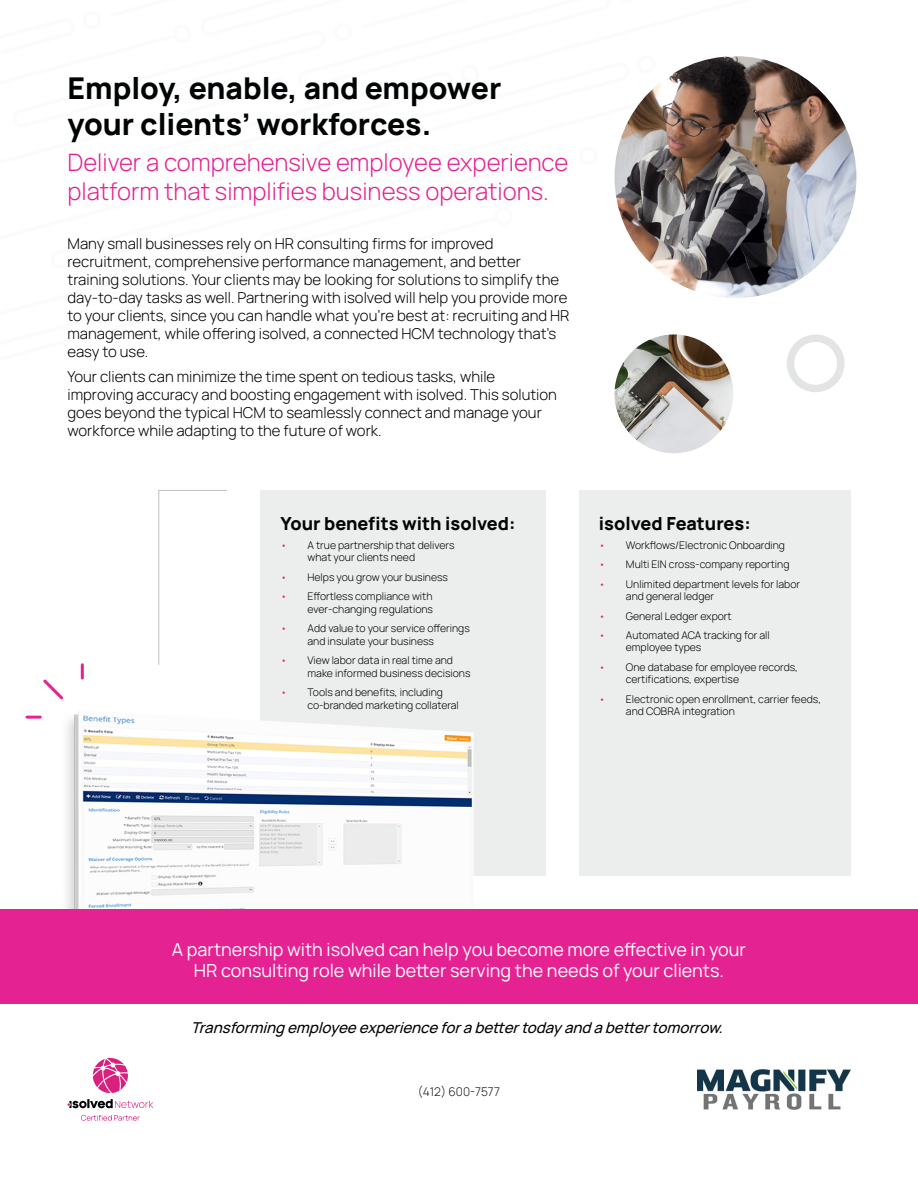
<style>
.page{position:relative;width:918px;height:1188px;background:#fff}
.page>*{position:absolute;margin:0;border:0;box-sizing:border-box;transform-origin:0 0}
.t1{font:800 30px/36px "Manrope";color:#000304}
.t2{font:300 24px/28.8px "Manrope";color:#e52292}
.t3{font:18px/21.6px "Manrope";color:#fff;text-align:center}
.t4{font:800 18px "Manrope";color:#000304}
.t5{font:300 15px/18px "Manrope";color:#000304}
.t6{font:italic 500 15px "Manrope";color:#000304}
.t7{font:300 12px "Manrope";color:#1a1a1a}
.t8{font:300 10.5px/12.6px "Manrope";color:#000304}
.s1{color:#e52292}
</style>
<div class="page">
<img style="left:615px;top:56px;width:241px;height:242px;border-radius:121px">
<img style="left:615px;top:334px;width:118px;height:119px;border-radius:59px">
<div style="left:787px;top:334px;width:58px;height:58px;border:8px solid #e3e5e4;border-radius:50%"></div>
<div style="left:579px;top:490px;width:271px;height:385px;background:#eceded"></div>
<div style="left:260px;top:490px;width:285px;height:385px;background:#eceded"></div>
<svg style="left:158px;top:490px;width:69px;height:175px"></svg>
<svg style="left:25px;top:663px;width:59px;height:56px"></svg>
<img style="left:61px;top:710px;width:412px;height:200px">
<div style="left:0;top:910px;width:918px;height:94px;background:#e52292"></div>
<svg style="left:93px;top:1058px;width:35px;height:35px"></svg>
<svg style="left:68px;top:1099px;width:85px;height:9px"></svg>
<svg style="left:81px;top:1115px;width:59px;height:6px"></svg>
<img style="left:697px;top:1069px;width:153px;height:41px">
<h1 class="t1" style="left:68px;top:70px;width:435px">Employ, enable, and empower your clients’ workforces.</h1>
<h2 class="t2" style="left:68px;top:147px;width:502px">Deliver a comprehensive employee experience platform that simplifies business operations.</h2>
<p class="t5" style="left:68px;top:235px;width:504px">Many small businesses rely on HR consulting firms for improved recruitment, comprehensive performance management, and better training solutions. Your clients may be looking for solutions to simplify the day-to-day tasks as well. Partnering with isolved will help you provide more to your clients, since you can handle what you’re best at: recruiting and HR management, while offering isolved, a connected HCM technology that’s easy to use.</p>
<p class="t5" style="left:68px;top:367px;width:491px">Your clients can minimize the time spent on tedious tasks, while improving accuracy and boosting engagement with isolved. This solution goes beyond the typical HCM to seamlessly connect and manage your workforce while adapting to the future of work.</p>
<p class="t4" style="left:281px;top:510px;width:237px">Your benefits with isolved:</p>
<p class="t8" style="left:308px;top:539px;width:148px;text-indent:-27px"><span class="s1">•</span> A true partnership that delivers what your clients need</p>
<p class="t8" style="left:281px;top:570px;width:169px"><span class="s1">•</span> Helps you grow your business</p>
<p class="t8" style="left:281px;top:590px;width:154px;text-align:right"><span class="s1">•</span> Effortless compliance with ever-changing regulations</p>
<p class="t8" style="left:308px;top:622px;width:164px;text-indent:-27px"><span class="s1">•</span> Add value to your service offerings and insulate your business</p>
<p class="t8" style="left:308px;top:654px;width:164px;text-indent:-27px"><span class="s1">•</span> View labor data in real time and make informed business decisions</p>
<p class="t8" style="left:308px;top:686px;width:153px;text-indent:-27px"><span class="s1">•</span> Tools and benefits, including co-branded marketing collateral</p>
<p class="t4" style="left:599px;top:510px;width:153px">isolved Features:</p>
<p class="t8" style="left:599px;top:539px;width:188px"><span class="s1">•</span> Workflows/Electronic Onboarding</p>
<p class="t8" style="left:599px;top:558px;width:192px"><span class="s1">•</span> Multi EIN cross-company reporting</p>
<p class="t8" style="left:626px;top:577px;width:176px;text-indent:-27px"><span class="s1">•</span> Unlimited department levels for labor and general ledger</p>
<p class="t8" style="left:599px;top:609px;width:134px"><span class="s1">•</span> General Ledger export</p>
<p class="t8" style="left:626px;top:629px;width:145px;text-indent:-27px"><span class="s1">•</span> Automated ACA tracking for all employee types</p>
<p class="t8" style="left:626px;top:660px;width:173px;text-indent:-27px"><span class="s1">•</span> One database for employee records, certifications, expertise</p>
<p class="t8" style="left:626px;top:692px;width:197px;text-indent:-27px"><span class="s1">•</span> Electronic open enrollment, carrier feeds, and COBRA integration</p>
<p class="t3" style="left:172px;top:938px;width:576px">A partnership with isolved can help you become more effective in your<br>HR consulting role while better serving the needs of your clients.</p>
<p class="t6" style="left:191px;top:1017px;width:539px">Transformingemployeeexperienceforabettertodayandabettertomorrow.</p>
<p class="t7" style="left:418px;top:1083px;width:84px">(412) 600-7577</p>
</div>
